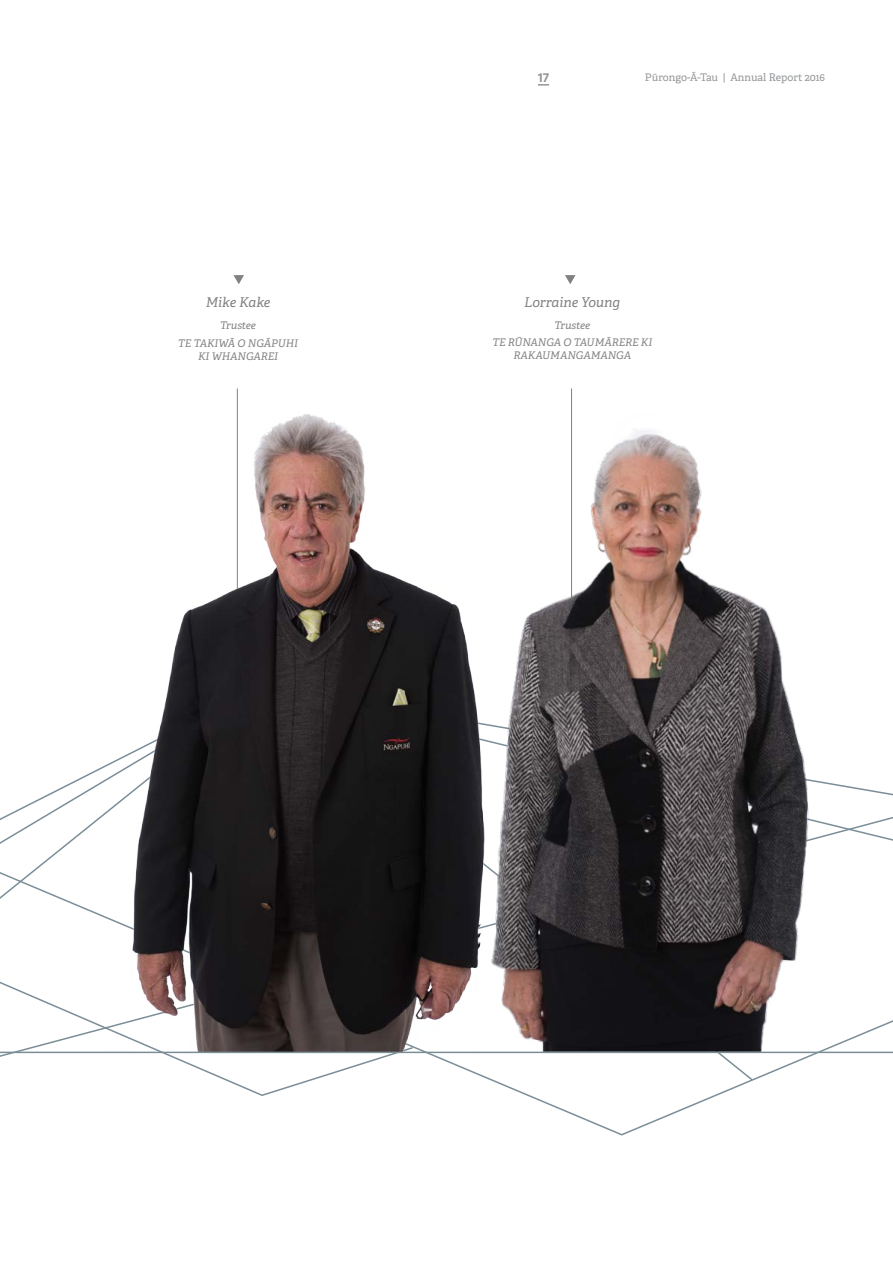
<style>
.page{position:relative;width:893px;height:1263px;background:#fff}
.page>*{position:absolute;margin:0;border:0;box-sizing:border-box;transform-origin:0 0}
.t1{font:italic 13.5px "Adelle PE";color:#828182}
.t2{font:700 12px "Adelle Sans";color:#939598}
.t3{font:italic 10.5px/17.1px "Adelle PE";color:#828182;text-align:center}
.t4{font:10.5px "Adelle PE";color:#939598}
</style>
<div class="page">
<svg style="left:0;top:765px;width:261px;height:318px"></svg>
<svg style="left:261px;top:782px;width:632px;height:354px"></svg>
<svg style="left:565px;top:275px;width:11px;height:9px"></svg>
<svg style="left:233px;top:275px;width:11px;height:9px"></svg>
<hr style="left:237px;top:388px;width:1px;height:250px;background:#828182">
<hr style="left:571px;top:388px;width:1px;height:269px;background:#828182">
<img style="left:106px;top:395px;width:362px;height:657px">
<img style="left:468px;top:429px;width:357px;height:623px">
<hr style="left:0;top:1052px;width:893px;height:1px;background:#7b8d97">
<svg style="left:538px;top:84px;width:11px;height:2px"></svg>
<p class="t1" style="left:206px;top:293px;width:66px">Mike Kake</p>
<p class="t3" style="left:178px;top:315px;width:121px;line-height:18px">Trustee<br>TE TAKIWĀ O NGĀPUHI</p>
<p class="t3" style="left:198px;top:348px;width:81px">KI WHANGAREI</p>
<p class="t2" style="left:538px;top:69px;width:13px">17</p>
<p class="t4" style="left:645px;top:69px;width:181px">Pūrongo-Ā-Tau | Annual Report 2016</p>
<p class="t1" style="left:524px;top:293px;width:98px">Lorraine Young</p>
<p class="t3" style="left:492px;top:316px;width:161px">Trustee<br>TE RŪNANGA O TAUMĀRERE KI</p>
<p class="t3" style="left:513px;top:346px;width:119px">RAKAUMANGAMANGA</p>
</div>
